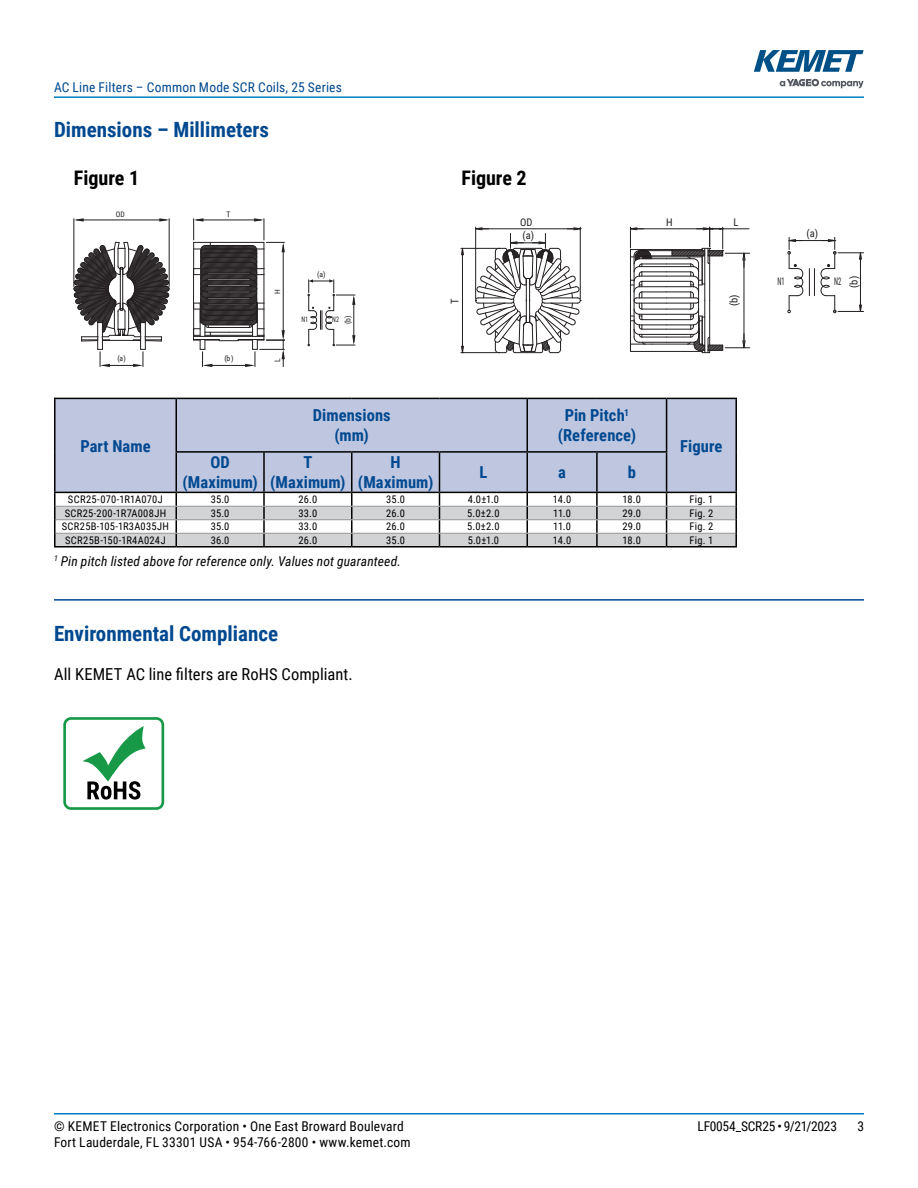
<style>
.page{position:relative;width:918px;height:1188px;background:#fff}
.page>*{position:absolute;margin:0;border:0;box-sizing:border-box;transform-origin:0 0}
.t1{font:700 21px "Roboto Condensed";color:#004990}
.t2{font:700 20.1px "Roboto Condensed";color:#000}
.t3{font:700 16.5px/19.8px "Roboto Condensed";letter-spacing:.005em;color:#004990;text-align:center}
.t4{font:16.5px "Roboto Condensed";letter-spacing:.005em;color:#000}
.t5{font:13.5px "Roboto Condensed";letter-spacing:.015em;color:#000}
.t6{font:italic 13.5px "Roboto Condensed";letter-spacing:.01em;color:#000}
.t7{font:13.5px "Roboto Condensed";letter-spacing:.015em;color:#004990}
.t8{font:13.5px "Roboto Condensed";letter-spacing:-.02em;color:#000}
.t9{font:10.5px "Roboto Condensed";letter-spacing:.02em;color:#000}
.t10{font:10.5px "Roboto Condensed";color:#231f20}
.t11{font:10.5px "Roboto Condensed";color:#231f20;scale:.62 1}
.t12{font:7.65px "Roboto Condensed";color:#231f20}
.t13{font:7.65px "Roboto Condensed";color:#231f20;scale:.8 1}
</style>
<div class="page">
<hr style="left:54px;top:1113px;width:810px;height:2px;background:#007dc3">
<hr style="left:54px;top:96px;width:810px;height:2px;background:#007dc3">
<svg style="left:780px;top:79px;width:84px;height:9px"></svg>
<svg style="left:754px;top:50px;width:110px;height:22px"></svg>
<hr style="left:54px;top:599px;width:810px;height:2px;background:#004990">
<hr style="left:74px;top:219px;width:1px;height:67px;background:#231f20">
<hr style="left:169px;top:219px;width:1px;height:67px;background:#231f20">
<hr style="left:77px;top:220px;width:89px;height:1px;background:#231f20">
<svg style="left:159px;top:218px;width:10px;height:4px"></svg>
<svg style="left:74px;top:218px;width:10px;height:4px"></svg>
<svg style="left:73px;top:242px;width:97px;height:125px"></svg>
<svg style="left:193px;top:218px;width:92px;height:149px"></svg>
<svg style="left:308px;top:279px;width:47px;height:67px"></svg>
<hr style="left:461px;top:248px;width:36px;height:1px;background:#231f20">
<hr style="left:461px;top:352px;width:36px;height:1px;background:#231f20">
<hr style="left:462px;top:252px;width:1px;height:97px;background:#231f20">
<svg style="left:461px;top:248px;width:3px;height:8px"></svg>
<svg style="left:461px;top:345px;width:3px;height:8px"></svg>
<svg style="left:787px;top:237px;width:77px;height:76px"></svg>
<svg style="left:630px;top:227px;width:120px;height:127px"></svg>
<hr style="left:652px;top:249px;width:50px;height:1px;background:#231f20">
<hr style="left:630px;top:300px;width:1px;height:51px;background:#231f20">
<hr style="left:630px;top:250px;width:1px;height:50px;background:#231f20">
<svg style="left:475px;top:227px;width:106px;height:127px"></svg>
<div style="left:56px;top:399px;width:679px;height:93px;background:#bfc6e0"></div>
<hr style="left:597px;top:492px;width:70px;height:1px;background:#000">
<hr style="left:596px;top:453px;width:2px;height:39px;background:#000">
<hr style="left:527px;top:492px;width:70px;height:1px;background:#000">
<hr style="left:351px;top:453px;width:1px;height:39px;background:#000">
<hr style="left:439px;top:453px;width:1px;height:39px;background:#000">
<hr style="left:526px;top:453px;width:2px;height:39px;background:#000">
<hr style="left:264px;top:492px;width:88px;height:1px;background:#000">
<hr style="left:352px;top:492px;width:88px;height:1px;background:#000">
<hr style="left:440px;top:492px;width:87px;height:1px;background:#000">
<hr style="left:263px;top:453px;width:2px;height:39px;background:#000">
<hr style="left:176px;top:492px;width:88px;height:1px;background:#000">
<hr style="left:527px;top:451px;width:70px;height:2px;background:#000">
<hr style="left:597px;top:451px;width:70px;height:2px;background:#000">
<hr style="left:176px;top:453px;width:1px;height:39px;background:#000">
<hr style="left:54px;top:492px;width:122px;height:1px;background:#000">
<hr style="left:176px;top:399px;width:1px;height:52px;background:#000">
<hr style="left:526px;top:399px;width:2px;height:52px;background:#000">
<hr style="left:176px;top:451px;width:88px;height:2px;background:#000">
<hr style="left:264px;top:451px;width:88px;height:2px;background:#000">
<hr style="left:352px;top:451px;width:88px;height:2px;background:#000">
<hr style="left:440px;top:451px;width:87px;height:2px;background:#000">
<hr style="left:666px;top:399px;width:1px;height:52px;background:#000">
<hr style="left:666px;top:453px;width:1px;height:39px;background:#000">
<hr style="left:667px;top:492px;width:70px;height:1px;background:#000">
<hr style="left:54px;top:398px;width:122px;height:1px;background:#000">
<hr style="left:54px;top:399px;width:2px;height:53px;background:#000">
<hr style="left:176px;top:398px;width:88px;height:1px;background:#000">
<hr style="left:264px;top:398px;width:88px;height:1px;background:#000">
<hr style="left:352px;top:398px;width:88px;height:1px;background:#000">
<hr style="left:440px;top:398px;width:87px;height:1px;background:#000">
<hr style="left:527px;top:398px;width:70px;height:1px;background:#000">
<hr style="left:597px;top:398px;width:70px;height:1px;background:#000">
<hr style="left:667px;top:398px;width:70px;height:1px;background:#000">
<hr style="left:735px;top:399px;width:2px;height:53px;background:#000">
<hr style="left:54px;top:452px;width:2px;height:40px;background:#000">
<hr style="left:735px;top:452px;width:2px;height:40px;background:#000">
<svg style="left:54px;top:493px;width:683px;height:53px"></svg>
<hr style="left:54px;top:546px;width:122px;height:2px;background:#000">
<hr style="left:176px;top:546px;width:88px;height:2px;background:#000">
<hr style="left:264px;top:546px;width:88px;height:2px;background:#000">
<hr style="left:352px;top:546px;width:88px;height:2px;background:#000">
<hr style="left:440px;top:546px;width:87px;height:2px;background:#000">
<hr style="left:527px;top:546px;width:70px;height:2px;background:#000">
<hr style="left:597px;top:546px;width:70px;height:2px;background:#000">
<hr style="left:667px;top:546px;width:70px;height:2px;background:#000">
<div style="left:63px;top:717px;width:101px;height:93px;border:3px solid #189948;border-radius:6px"></div>
<svg style="left:82px;top:726px;width:64px;height:74px"></svg>
<p class="t7" style="left:54px;top:78px;width:289px">AC Line Filters – Common Mode SCR Coils, 25 Series</p>
<h1 class="t1" style="left:54px;top:115px;width:217px">Dimensions – Millimeters</h1>
<h2 class="t2" style="left:74px;top:164px;width:67px">Figure 1</h2>
<h2 class="t2" style="left:461px;top:164px;width:67px">Figure 2</h2>
<p class="t12" style="left:116px;top:209px;width:10px">OD</p>
<p class="t12" style="left:227px;top:209px;width:5px">T</p>
<p class="t12" style="left:272px;top:294px;width:6px;rotate:-90deg">H</p>
<p class="t12" style="left:117px;top:353px;width:10px">)a(</p>
<p class="t12" style="left:225px;top:353px;width:10px">)b(</p>
<p class="t12" style="left:272px;top:362px;width:5px;rotate:-90deg">L</p>
<h3 class="t3" style="left:80px;top:435px;width:72px">Part Name</h3>
<p class="t10" style="left:520px;top:215px;width:14px">OD</p>
<p class="t12" style="left:317px;top:269px;width:10px">(a)</p>
<p class="t13" style="left:302px;top:314px;width:10px">N1</p>
<p class="t13" style="left:332px;top:314px;width:10px">N2</p>
<p class="t12" style="left:342px;top:324px;width:10px;rotate:-90deg">(b)</p>
<p class="t10" style="left:447px;top:304px;width:7px;rotate:-90deg">T</p>
<p class="t10" style="left:522px;top:228px;width:13px">(a)</p>
<h3 class="t3" style="left:313px;top:405px;width:79px">Dimensions (mm)</h3>
<h3 class="t3" style="left:558px;top:405px;width:80px">Pin Pitch<sup>1 </sup>(Reference)</h3>
<h3 class="t3" style="left:182px;top:452px;width:77px">OD (Maximum)</h3>
<h3 class="t3" style="left:270px;top:452px;width:77px">T (Maximum)</h3>
<h3 class="t3" style="left:358px;top:452px;width:77px">H (Maximum)</h3>
<h3 class="t3" style="left:479px;top:462px;width:9px">L</h3>
<h3 class="t3" style="left:558px;top:462px;width:9px">a</h3>
<h3 class="t3" style="left:628px;top:462px;width:10px">b</h3>
<p class="t10" style="left:666px;top:215px;width:8px">H</p>
<p class="t10" style="left:733px;top:215px;width:6px">L</p>
<p class="t10" style="left:727px;top:306px;width:13px;rotate:-90deg">(b)</p>
<h3 class="t3" style="left:680px;top:435px;width:44px">Figure</h3>
<p class="t9" style="left:68px;top:492px;width:96px">SCR25-070-1R1A070J</p>
<p class="t9" style="left:211px;top:492px;width:20px">35.0</p>
<p class="t9" style="left:299px;top:492px;width:20px">26.0</p>
<p class="t9" style="left:386px;top:492px;width:20px">35.0</p>
<p class="t9" style="left:468px;top:492px;width:33px">4.0±1.0</p>
<p class="t9" style="left:553px;top:492px;width:20px">14.0</p>
<p class="t9" style="left:623px;top:492px;width:20px">18.0</p>
<p class="t9" style="left:690px;top:492px;width:25px">Fig. 1</p>
<p class="t9" style="left:65px;top:506px;width:103px">SCR25-200-1R7A008JH</p>
<p class="t9" style="left:211px;top:506px;width:20px">35.0</p>
<p class="t9" style="left:298px;top:506px;width:20px">33.0</p>
<p class="t9" style="left:386px;top:506px;width:20px">26.0</p>
<p class="t9" style="left:467px;top:506px;width:34px">5.0±2.0</p>
<p class="t9" style="left:553px;top:506px;width:19px">11.0</p>
<p class="t9" style="left:622px;top:506px;width:20px">29.0</p>
<p class="t9" style="left:690px;top:506px;width:25px">Fig. 2</p>
<p class="t9" style="left:62px;top:519px;width:109px">SCR25B-105-1R3A035JH</p>
<p class="t9" style="left:211px;top:519px;width:20px">35.0</p>
<p class="t9" style="left:298px;top:519px;width:20px">33.0</p>
<p class="t9" style="left:386px;top:519px;width:20px">26.0</p>
<p class="t9" style="left:467px;top:519px;width:34px">5.0±2.0</p>
<p class="t9" style="left:553px;top:519px;width:19px">11.0</p>
<p class="t9" style="left:622px;top:519px;width:20px">29.0</p>
<p class="t9" style="left:690px;top:519px;width:25px">Fig. 2</p>
<p class="t9" style="left:65px;top:533px;width:102px">SCR25B-150-1R4A024J</p>
<p class="t9" style="left:211px;top:533px;width:20px">36.0</p>
<p class="t9" style="left:299px;top:533px;width:20px">26.0</p>
<p class="t9" style="left:386px;top:533px;width:20px">35.0</p>
<p class="t9" style="left:468px;top:533px;width:33px">5.0±1.0</p>
<p class="t9" style="left:553px;top:533px;width:20px">14.0</p>
<p class="t9" style="left:623px;top:533px;width:20px">18.0</p>
<p class="t9" style="left:690px;top:533px;width:25px">Fig. 1</p>
<p class="t6" style="left:54px;top:551px;width:348px"><sup>1</sup> Pin pitch listed above for reference only. Values not guaranteed.</p>
<h1 class="t1" style="left:54px;top:619px;width:226px">Environmental Compliance</h1>
<h3 class="t4" style="left:54px;top:663px;width:300px">All KEMET AC line filters are RoHS Compliant.</h3>
<p class="t10" style="left:806px;top:226px;width:13px">(a)</p>
<p class="t10" style="left:846px;top:288px;width:13px;rotate:-90deg">(b)</p>
<p class="t11" style="left:778px;top:274px;width:13px">N1</p>
<p class="t11" style="left:834px;top:274px;width:13px">N2</p>
<p class="t5" style="left:54px;top:1116px;width:351px">© KEMET Electronics Corporation • One East Broward Boulevard</p>
<p class="t8" style="left:697px;top:1116px;width:141px">LF0054_SCR25 • 9/21/2023</p>
<p class="t5" style="left:857px;top:1116px;width:8px">3</p>
<p class="t5" style="left:54px;top:1133px;width:358px">Fort Lauderdale, FL 33301 USA • 954-766-2800 • www.kemet.com</p>
</div>
